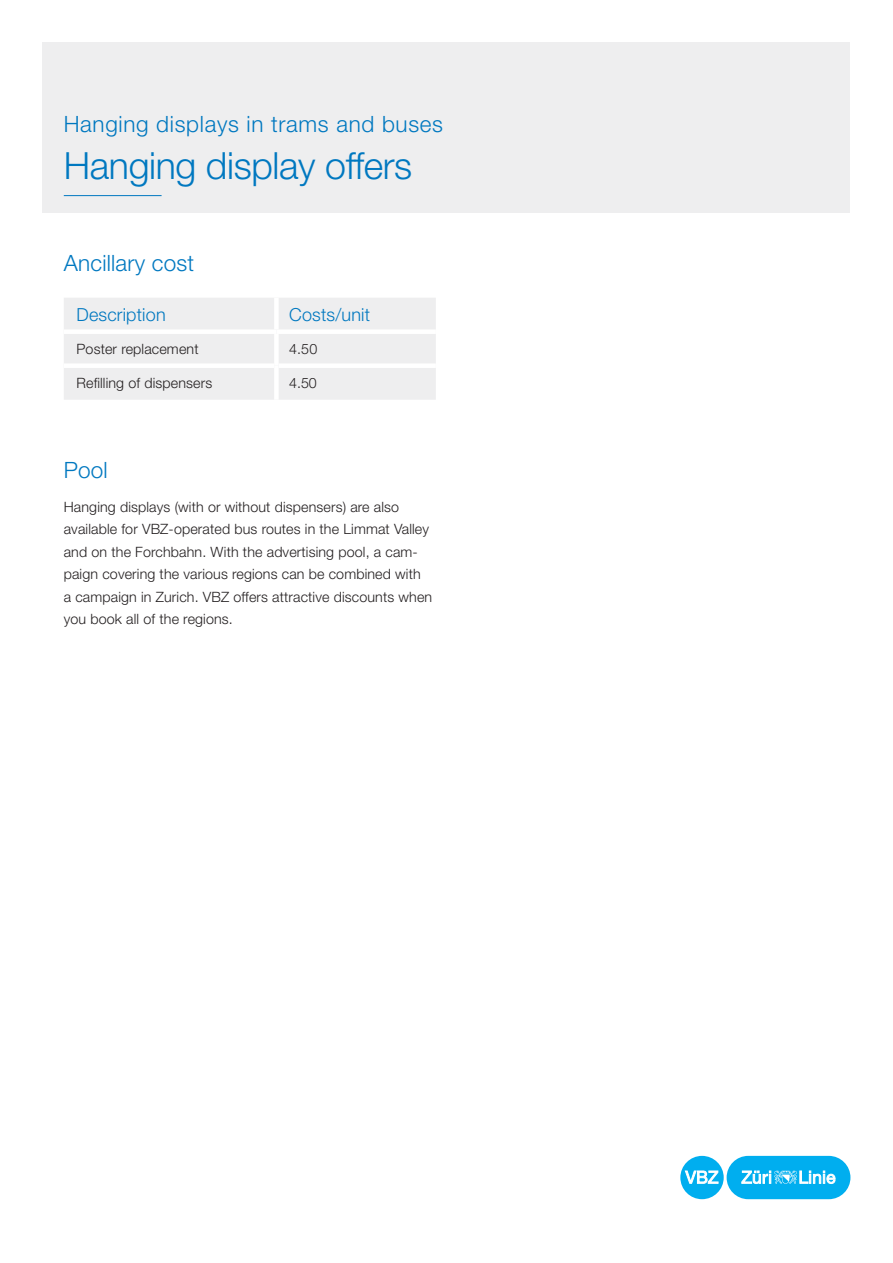
<style>
.page{position:relative;width:893px;height:1263px;background:#fff}
.page>*{position:absolute;margin:0;border:0;box-sizing:border-box;transform-origin:0 0}
.t1{font:300 37.5px "Helvetica Neue LT Std";letter-spacing:-.01em;color:#0078c0}
.t2{font:300 22.5px "Helvetica Neue LT Std";letter-spacing:.03em;color:#0078c0}
.t3{font:300 22.5px "Helvetica Neue LT Std";letter-spacing:.01em;color:#0078c0}
.t4{font:300 18px "Helvetica Neue LT Std";letter-spacing:.01em;color:#0078c0}
.t5{font:300 14.25px/22.5px "Helvetica Neue LT Std";letter-spacing:.01em;color:#231f20}
</style>
<div class="page">
<div style="left:43px;top:43px;width:807px;height:170px;background:#eeeeef"></div>
<hr style="left:64px;top:195px;width:98px;height:1px;background:#0078c0">
<div style="left:727px;top:1156px;width:123px;height:43px;background:#00aeef;border-radius:22px"></div>
<div style="left:680px;top:1156px;width:44px;height:43px;background:#00aeef;border-radius:50%"></div>
<svg style="left:685px;top:1170px;width:33px;height:14px"></svg>
<svg style="left:741px;top:1170px;width:94px;height:14px"></svg>
<div style="left:64px;top:298px;width:372px;height:102px;background:#eeeeef"></div>
<div style="left:64px;top:329px;width:212px;height:5px;background:#fff"></div>
<div style="left:276px;top:329px;width:160px;height:5px;background:#fff"></div>
<div style="left:64px;top:363px;width:210px;height:5px;background:#fff"></div>
<div style="left:279px;top:363px;width:157px;height:5px;background:#fff"></div>
<div style="left:274px;top:334px;width:5px;height:32px;background:#fff"></div>
<div style="left:274px;top:366px;width:5px;height:34px;background:#fff"></div>
<div style="left:274px;top:298px;width:5px;height:31px;background:#fff"></div>
<h2 class="t2" style="left:64px;top:110px;width:381px">Hanging displays in trams and buses</h2>
<h1 class="t1" style="left:64px;top:142px;width:350px">Hanging display offers</h1>
<h2 class="t3" style="left:64px;top:249px;width:132px">Ancillary cost</h2>
<p class="t4" style="left:77px;top:304px;width:91px">Description</p>
<p class="t4" style="left:289px;top:304px;width:82px">Costs/unit</p>
<p class="t5" style="left:77px;top:337px;width:124px">Poster replacement</p>
<p class="t5" style="left:289px;top:337px;width:30px">4.50</p>
<p class="t5" style="left:77px;top:371px;width:137px">Refilling of dispensers</p>
<p class="t5" style="left:289px;top:371px;width:29px">4.50</p>
<h2 class="t2" style="left:64px;top:456px;width:46px">Pool</h2>
<p class="t5" style="left:64px;top:495px;width:370px">Hanging displays (with or without dispensers) are also available for VBZ-operated bus routes in the Limmat Valley and on the Forchbahn. With the advertising pool, a cam&shy;paign covering the various regions can be combined with<br>a campaign in Zurich. VBZ offers attractive discounts when you book all of the regions.</p>
</div>
